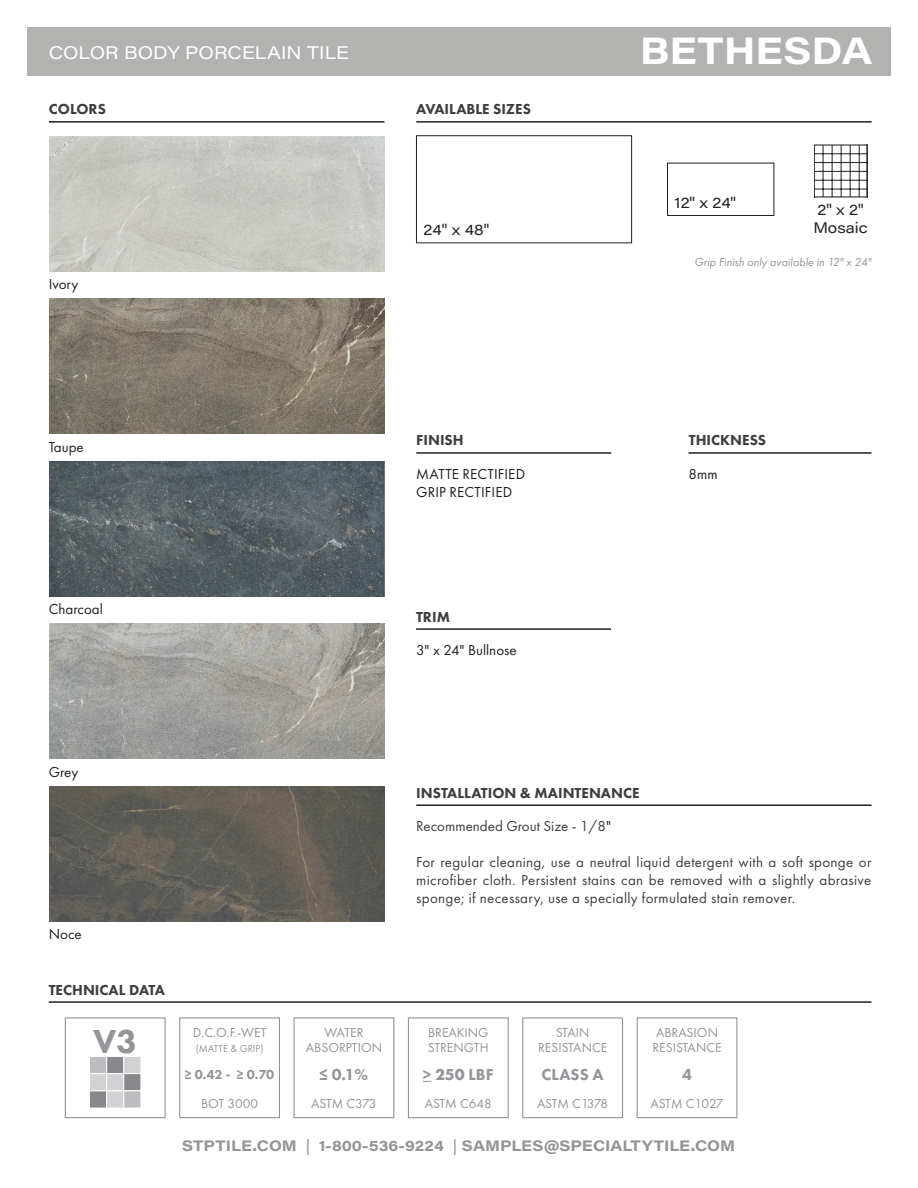
<style>
.page{position:relative;width:918px;height:1188px;background:#fff}
.page>*{position:absolute;margin:0;border:0;box-sizing:border-box;transform-origin:0 0}
.t1{font:700 37.5px "Acumin Pro Wide";letter-spacing:.005em;color:#fff}
.t2{font:800 34.5px "Futura PT";color:#939598}
.t3{font:18px "Acumin Pro Wide";letter-spacing:.005em;color:#fff}
.t4{font:800 16.5px "Futura PT";color:#939598}
.t5{font:700 16.5px "Futura PT";color:#939598}
.t6{font:15px/18px "Futura PT";letter-spacing:.02em;color:#3e3e3f;text-align:justify}
.t7{font:800 15px "Futura PT";color:#3e3e3f}
.t8{font:15px "Futura PT";color:#231f20}
.t9{font:700 15px "Acumin Pro Wide";color:#939596}
.t10{font:15px "Futura PT";color:#3e3e3f}
.t11{font:15px "Acumin Pro Wide";color:#231f20}
.t12{font:13.5px "Futura PT";color:#939598}
.t13{font:800 13.5px "Futura PT";color:#939598}
.t14{font:13.5px "Futura PT";letter-spacing:-.04em;color:#939598}
.t15{font:13.5px "Futura PT";letter-spacing:-.025em;color:#939598}
.t16{font:italic 12px "Futura PT";color:#939598}
.t17{font:10.5px "Futura PT";color:#939598}
.s1{color:#231f20}
.s2{font-weight:700}
.s3{font-weight:800}
.s4{font-weight:400}
</style>
<div class="page">
<hr style="left:49px;top:121px;width:335px;height:2px;background:#231f20">
<hr style="left:416px;top:804px;width:456px;height:2px;background:#231f20">
<hr style="left:689px;top:452px;width:183px;height:2px;background:#231f20">
<hr style="left:416px;top:452px;width:195px;height:2px;background:#231f20">
<div style="left:27px;top:27px;width:864px;height:49px;background:#b2b2b1"></div>
<hr style="left:416px;top:628px;width:195px;height:2px;background:#231f20">
<hr style="left:49px;top:1001px;width:823px;height:2px;background:#231f20">
<div style="left:179px;top:1017px;width:101px;height:101px;border:1px solid #939598"></div>
<div style="left:294px;top:1017px;width:100px;height:101px;border:1px solid #939598"></div>
<div style="left:408px;top:1017px;width:101px;height:101px;border:1px solid #939598"></div>
<div style="left:522px;top:1017px;width:101px;height:101px;border:1px solid #939598"></div>
<div style="left:637px;top:1017px;width:100px;height:101px;border:1px solid #939598"></div>
<div style="left:65px;top:1017px;width:101px;height:101px;border:1px solid #939598"></div>
<div style="left:89px;top:1056px;width:18px;height:18px;background:#bcbdc0;border:1px solid #fff"></div>
<div style="left:106px;top:1056px;width:18px;height:18px;background:#86888b;border:1px solid #fff"></div>
<div style="left:123px;top:1056px;width:18px;height:18px;background:#d1d2d4;border:1px solid #fff"></div>
<div style="left:89px;top:1073px;width:18px;height:18px;background:#d1d2d4;border:1px solid #fff"></div>
<div style="left:106px;top:1073px;width:18px;height:18px;background:#d1d2d4;border:1px solid #fff"></div>
<div style="left:123px;top:1073px;width:18px;height:18px;background:#86888b;border:1px solid #fff"></div>
<div style="left:89px;top:1090px;width:18px;height:18px;background:#86888b;border:1px solid #fff"></div>
<div style="left:106px;top:1090px;width:18px;height:18px;background:#d1d2d4;border:1px solid #fff"></div>
<div style="left:123px;top:1090px;width:18px;height:18px;background:#bcbdc0;border:1px solid #fff"></div>
<img style="left:50px;top:136px;width:334px;height:135px">
<img style="left:50px;top:461px;width:334px;height:135px">
<img style="left:50px;top:299px;width:334px;height:135px">
<img style="left:50px;top:624px;width:334px;height:135px">
<img style="left:50px;top:786px;width:334px;height:135px">
<hr style="left:416px;top:121px;width:456px;height:2px;background:#231f20">
<div style="left:667px;top:163px;width:107px;height:53px;border:1px solid #231f20"></div>
<svg style="left:814px;top:145px;width:53px;height:52px"></svg>
<hr style="left:814px;top:189px;width:53px;height:1px;background:#231f20">
<hr style="left:814px;top:180px;width:53px;height:1px;background:#231f20">
<hr style="left:814px;top:171px;width:53px;height:1px;background:#231f20">
<hr style="left:814px;top:162px;width:53px;height:1px;background:#231f20">
<hr style="left:814px;top:153px;width:53px;height:1px;background:#231f20">
<hr style="left:859px;top:145px;width:1px;height:52px;background:#231f20">
<hr style="left:850px;top:145px;width:1px;height:52px;background:#231f20">
<hr style="left:841px;top:145px;width:1px;height:52px;background:#231f20">
<hr style="left:832px;top:145px;width:1px;height:52px;background:#231f20">
<hr style="left:823px;top:145px;width:1px;height:52px;background:#231f20">
<div style="left:416px;top:135px;width:216px;height:108px;border:1px solid #231f20"></div>
<p class="t3" style="left:49px;top:39px;width:302px">COLOR BODY PORCELAIN TILE</p>
<p class="t1" style="left:640px;top:24px;width:234px">BETHESDA</p>
<p class="t7" style="left:49px;top:100px;width:59px">COLORS</p>
<p class="t8" style="left:49px;top:275px;width:31px">Ivory</p>
<p class="t7" style="left:416px;top:100px;width:116px">AVAILABLE SIZES</p>
<p class="t11" style="left:675px;top:192px;width:63px">12" x 24"</p>
<p class="t11" style="left:817px;top:199px;width:48px">2" x 2"</p>
<p class="t11" style="left:424px;top:219px;width:67px">24" x 48"</p>
<p class="t11" style="left:813px;top:217px;width:56px">Mosaic</p>
<p class="t16" style="left:694px;top:255px;width:179px">Grip Finish only available in 12" x 24"</p>
<p class="t8" style="left:49px;top:438px;width:37px">Taupe</p>
<p class="t8" style="left:49px;top:600px;width:56px">Charcoal</p>
<p class="t7" style="left:416px;top:431px;width:49px">FINISH</p>
<p class="t8" style="left:416px;top:465px;width:110px">MATTE RECTIFIED</p>
<p class="t8" style="left:416px;top:483px;width:97px">GRIP RECTIFIED</p>
<p class="t7" style="left:416px;top:607px;width:35px">TRIM</p>
<p class="t8" style="left:416px;top:641px;width:102px">3" x 24" Bullnose</p>
<p class="t7" style="left:689px;top:431px;width:79px">THICKNESS</p>
<p class="t8" style="left:689px;top:465px;width:31px">8mm</p>
<p class="t8" style="left:49px;top:763px;width:31px">Grey</p>
<p class="t8" style="left:49px;top:926px;width:35px">Noce</p>
<p class="t7" style="left:416px;top:783px;width:225px">INSTALLATION &amp; MAINTENANCE</p>
<p class="t10" style="left:416px;top:817px;width:196px">Recommended Grout Size - 1/8<span class="s1">"</span></p>
<p class="t6" style="left:416px;top:853px;width:457px">For regular cleaning, use a neutral liquid detergent with a soft sponge or microfiber cloth. Persistent stains can be removed with a slightly abrasive sponge; if necessary, use a specially formulated stain remover.</p>
<p class="t7" style="left:49px;top:980px;width:118px">TECHNICAL DATA</p>
<p class="t2" style="left:93px;top:1020px;width:46px">V3</p>
<p class="t12" style="left:193px;top:1025px;width:75px">D.C.O.F.-WET</p>
<p class="t17" style="left:196px;top:1043px;width:69px">(MATTE &amp; GRIP)</p>
<p class="t13" style="left:185px;top:1066px;width:91px"><span class="s2">≥</span> 0.42 - <span class="s2">≥</span> 0.70</p>
<p class="t12" style="left:201px;top:1096px;width:58px">BOT 3000</p>
<p class="t12" style="left:324px;top:1025px;width:41px">WATER</p>
<p class="t12" style="left:306px;top:1040px;width:78px">ABSORPTION</p>
<p class="t4" style="left:320px;top:1064px;width:50px"><span class="s2">≤</span> 0.1%</p>
<p class="t15" style="left:311px;top:1096px;width:67px">ASTM C373</p>
<p class="t12" style="left:428px;top:1025px;width:62px">BREAKING</p>
<p class="t12" style="left:428px;top:1040px;width:62px">STRENGTH</p>
<p class="t5" style="left:423px;top:1064px;width:72px">&gt; 250 <span class="s3">LBF</span></p>
<p class="t12" style="left:425px;top:1096px;width:68px">ASTM C648</p>
<p class="t12" style="left:556px;top:1025px;width:35px">STAIN</p>
<p class="t12" style="left:538px;top:1040px;width:71px">RESISTANCE</p>
<p class="t4" style="left:542px;top:1064px;width:64px">CLASS A</p>
<p class="t14" style="left:537px;top:1096px;width:73px">ASTM C1378</p>
<p class="t12" style="left:656px;top:1025px;width:63px">ABRASION</p>
<p class="t12" style="left:652px;top:1040px;width:71px">RESISTANCE</p>
<p class="t4" style="left:682px;top:1064px;width:11px">4</p>
<p class="t12" style="left:651px;top:1096px;width:74px">ASTM C1027</p>
<p class="t9" style="left:182px;top:1135px;width:555px">STPTILE.COM <span class="s4">|</span> 1-800-536-9224 <span class="s4">|</span> SAMPLES@SPECIALTYTILE.COM</p>
</div>
